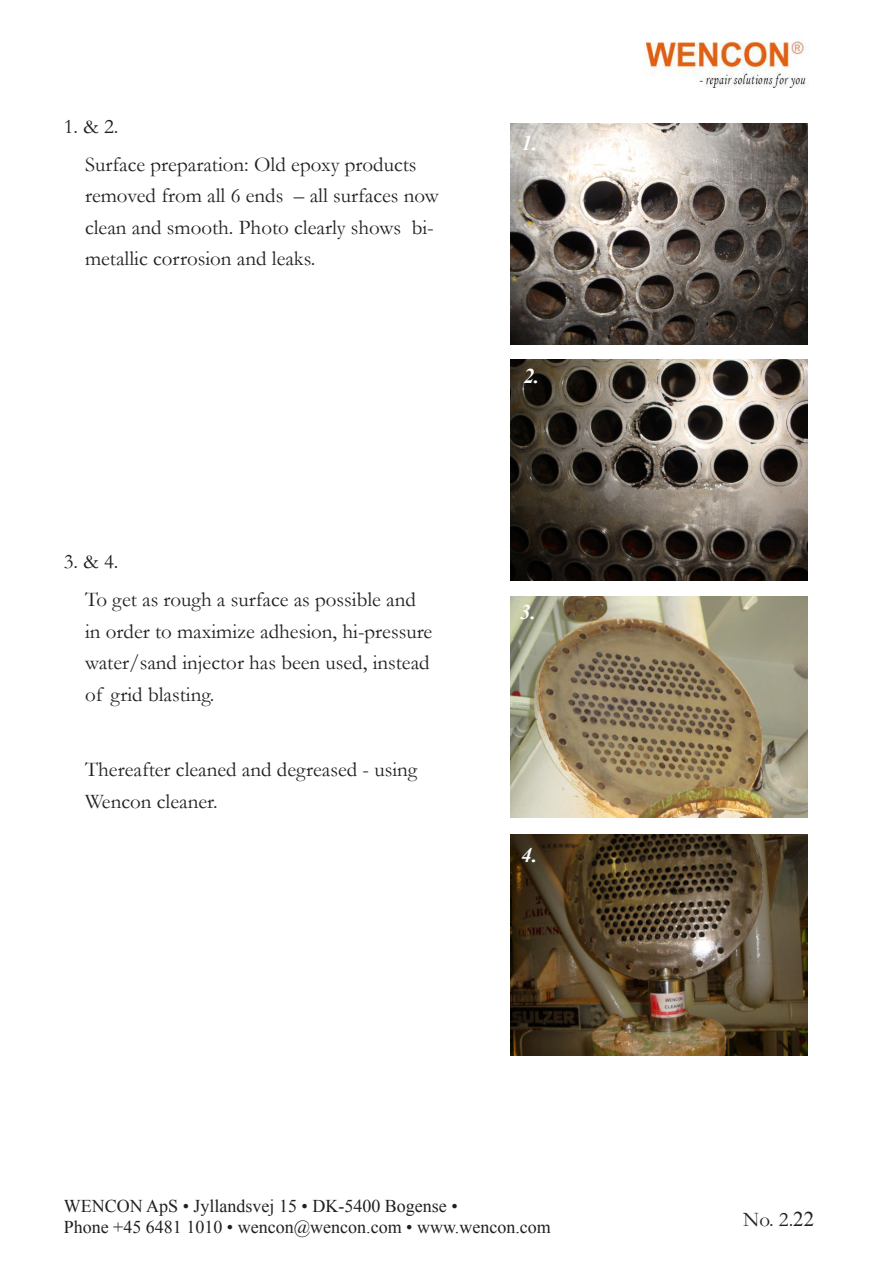
<style>
.page{position:relative;width:893px;height:1263px;background:#fff}
.page>*{position:absolute;margin:0;border:0;box-sizing:border-box;transform-origin:0 0}
.t1{font:21px/31.5px "Garamond";color:#221f1f}
.t2{font:italic 700 21px "Times New Roman";color:#fff}
.t3{font:18px/21.6px "Times New Roman";color:#221f1f}
.s1{font-family:"Times New Roman"}
</style>
<div class="page">
<img style="left:644px;top:41px;width:165px;height:47px">
<img style="left:510px;top:123px;width:298px;height:221px">
<img style="left:510px;top:359px;width:298px;height:221px">
<img style="left:510px;top:596px;width:298px;height:221px">
<img style="left:510px;top:834px;width:298px;height:221px">
<p class="t1" style="left:85px;top:109px;width:333px;line-height:38px;text-indent:-21px">1. &amp; 2.<br>Surface preparation: Old epoxy products</p>
<p class="t1" style="left:85px;top:182px;width:355px">removed from all 6 ends – all surfaces now clean and smooth. Photo clearly shows bi&shy;metallic corrosion and leaks.</p>
<p class="t1" style="left:85px;top:545px;width:333px;line-height:38px;text-indent:-21px">3. &amp; 4.<br>To get as rough a surface as possible and</p>
<p class="t1" style="left:85px;top:617px;width:349px">in order to maximize adhesion, hi-pressure water/sand injector has been used, instead of grid blasting.</p>
<p class="t1" style="left:85px;top:756px;width:334px">Thereafter cleaned and degreased - using<br>Wencon cleaner.</p>
<p class="t2" style="left:522px;top:131px;width:17px">1.</p>
<p class="t2" style="left:524px;top:363px;width:17px">2.</p>
<p class="t2" style="left:520px;top:600px;width:17px">3.</p>
<p class="t2" style="left:522px;top:842px;width:17px">4.</p>
<p class="t3" style="left:64px;top:1196px;width:489px">WENCON ApS • Jyllandsvej 15 • DK-5400 Bogense •<br>Phone +45 6481 1010 • wencon@wencon.com • www.wencon.com</p>
<p class="t1" style="left:743px;top:1203px;width:73px">No. 2.<span class="s1">22</span></p>
</div>
